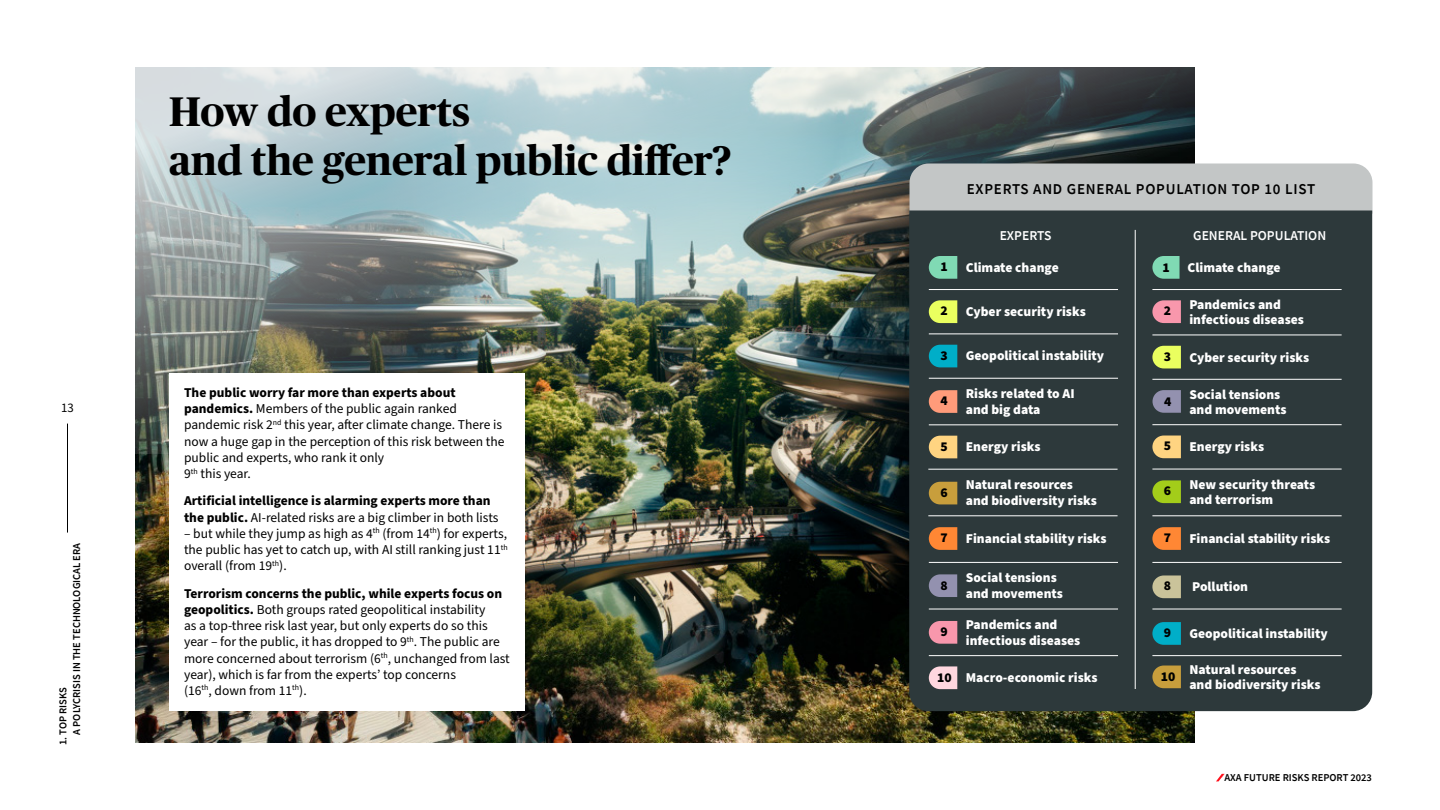
<style>
.page{position:relative;width:1440px;height:810px;background:#fff}
.page>*{position:absolute;margin:0;border:0;box-sizing:border-box;transform-origin:0 0}
.t1{font:700 41.25px/49.5px "BW Publico Head";color:#000}
.t2{font:600 15px "Source Sans Pro";letter-spacing:.05em;color:#000}
.t3{font:13.5px/16.2px "Source Sans Pro";color:#000}
.t4{font:900 13.5px/16.2px "Source Sans Pro";color:#fff}
.t5{font:700 13.5px/16.2px "Source Sans Pro";color:#000}
.t6{font:600 13.5px "Source Sans Pro";color:#fff}
.t7{font:900 13.5px "Source Sans Pro";color:#000}
.t8{font:12.75px "Source Sans Pro";color:#000}
.t9{font:600 10.5px/13.5px "Source Sans Pro";color:#000}
.s1{font-weight:700}
.s2{font-weight:400}
.s3{color:#000}
</style>
<div class="page">
<img style="left:135px;top:454px;width:1059px;height:288px">
<img style="left:135px;top:68px;width:1061px;height:386px">
<div style="left:169px;top:373px;width:356px;height:338px;background:#fff"></div>
<div style="left:910px;top:164px;width:463px;height:50px;background:#c3c6c6"></div>
<div style="left:909px;top:210px;width:463px;height:501px;background:#2d393b"></div>
<svg style="left:929px;top:256px;width:28px;height:23px"></svg>
<svg style="left:929px;top:300px;width:28px;height:23px"></svg>
<svg style="left:929px;top:345px;width:28px;height:22px"></svg>
<svg style="left:929px;top:390px;width:28px;height:23px"></svg>
<svg style="left:929px;top:436px;width:28px;height:22px"></svg>
<svg style="left:929px;top:482px;width:28px;height:22px"></svg>
<svg style="left:929px;top:527px;width:28px;height:23px"></svg>
<svg style="left:929px;top:666px;width:28px;height:23px"></svg>
<svg style="left:929px;top:574px;width:28px;height:23px"></svg>
<svg style="left:929px;top:621px;width:28px;height:23px"></svg>
<hr style="left:929px;top:289px;width:189px;height:1px;background:#fff">
<hr style="left:929px;top:334px;width:189px;height:1px;background:#fff">
<hr style="left:929px;top:378px;width:189px;height:1px;background:#fff">
<hr style="left:929px;top:425px;width:189px;height:1px;background:#fff">
<hr style="left:928px;top:469px;width:190px;height:1px;background:#fff">
<hr style="left:928px;top:516px;width:190px;height:1px;background:#fff">
<hr style="left:929px;top:562px;width:189px;height:1px;background:#fff">
<hr style="left:929px;top:609px;width:189px;height:1px;background:#fff">
<hr style="left:929px;top:655px;width:189px;height:1px;background:#fff">
<svg style="left:1152px;top:256px;width:28px;height:23px"></svg>
<svg style="left:1152px;top:622px;width:29px;height:23px"></svg>
<svg style="left:1152px;top:436px;width:29px;height:22px"></svg>
<svg style="left:1152px;top:480px;width:29px;height:23px"></svg>
<svg style="left:1152px;top:527px;width:29px;height:23px"></svg>
<svg style="left:1152px;top:575px;width:29px;height:23px"></svg>
<svg style="left:1152px;top:666px;width:29px;height:22px"></svg>
<svg style="left:1153px;top:390px;width:28px;height:23px"></svg>
<svg style="left:1152px;top:300px;width:29px;height:23px"></svg>
<svg style="left:1152px;top:346px;width:29px;height:22px"></svg>
<hr style="left:1152px;top:289px;width:190px;height:1px;background:#fff">
<hr style="left:1152px;top:335px;width:190px;height:1px;background:#fff">
<hr style="left:1152px;top:379px;width:190px;height:1px;background:#fff">
<hr style="left:1152px;top:425px;width:190px;height:1px;background:#fff">
<hr style="left:1152px;top:469px;width:190px;height:1px;background:#fff">
<hr style="left:1152px;top:516px;width:190px;height:1px;background:#fff">
<hr style="left:1152px;top:562px;width:190px;height:1px;background:#fff">
<hr style="left:1152px;top:655px;width:190px;height:1px;background:#fff">
<hr style="left:1152px;top:609px;width:190px;height:1px;background:#fff">
<hr style="left:1135px;top:230px;width:1px;height:459px;background:#fff">
<hr style="left:67px;top:424px;width:1px;height:109px;background:#000">
<svg style="left:1216px;top:774px;width:8px;height:7px"></svg>
<p class="t8" style="left:61px;top:399px;width:14px">13</p>
<p class="t9" style="left:56px;top:735px;width:193px;text-indent:-10px;rotate:-90deg">1. TOP RISKS<br>A POLYCRISIS IN THE TECHNOLOGICAL ERA</p>
<h1 class="t1" style="left:169px;top:84px;width:564px">How do experts<br>and the general public differ?</h1>
<p class="t3" style="left:184px;top:385px;width:322px"><span class="s1">The public worry far more than experts about pandemics.</span> Members of the public again ranked pandemic risk 2<sup>nd</sup> this year, after climate change. There is now a huge gap in the perception of this risk between the public and experts, who rank it only<br>9<sup>th</sup> this year.</p>
<p class="t5" style="left:184px;top:493px;width:316px">Artificial intelligence is alarming experts more than the public. <span class="s2">AI-related risks are a big climber in both lists</span></p>
<p class="t3" style="left:184px;top:526px;width:325px;text-align:justify">– but while they jump as high as 4<sup>th</sup> (from 14<sup>th</sup>) for experts, the public has yet to catch up, with AI still ranking just 11<sup>th </sup>overall (from 19<sup>th</sup>).</p>
<p class="t3" style="left:184px;top:586px;width:327px"><span class="s1">Terrorism concerns the public, while experts focus on geopolitics.</span> Both groups rated geopolitical instability<br>as a top-three risk last year, but only experts do so this year – for the public, it has dropped to 9<sup>th</sup>. The public are more concerned about terrorism (6<sup>th</sup>, unchanged from last year), which is far from the experts’ top concerns<br>(16<sup>th</sup>, down from 11<sup>th</sup>).</p>
<p class="t2" style="left:967px;top:179px;width:350px">EXPERTS AND GENERAL POPULATION TOP 10 LIST</p>
<p class="t6" style="left:1000px;top:227px;width:53px">EXPERTS</p>
<p class="t6" style="left:1193px;top:227px;width:135px">GENERAL POPULATION</p>
<p class="t7" style="left:940px;top:257px;width:9px">1</p>
<p class="t4" style="left:966px;top:259px;width:94px">Climate change</p>
<p class="t7" style="left:940px;top:301px;width:9px">2</p>
<p class="t4" style="left:966px;top:304px;width:121px">Cyber security risks</p>
<p class="t7" style="left:940px;top:346px;width:9px">3</p>
<p class="t4" style="left:966px;top:348px;width:140px">Geopolitical instability</p>
<p class="t4" style="left:966px;top:386px;width:110px">Risks related to AI and big data</p>
<p class="t7" style="left:940px;top:391px;width:9px">4</p>
<p class="t7" style="left:940px;top:437px;width:9px">5</p>
<p class="t4" style="left:966px;top:439px;width:76px">Energy risks</p>
<p class="t4" style="left:966px;top:476px;width:133px">Natural resources and biodiversity risks</p>
<p class="t7" style="left:940px;top:483px;width:9px">6</p>
<p class="t7" style="left:940px;top:528px;width:9px">7</p>
<p class="t4" style="left:966px;top:531px;width:142px">Financial stability risks</p>
<p class="t7" style="left:940px;top:576px;width:9px">8</p>
<p class="t7" style="left:940px;top:622px;width:9px">9</p>
<p class="t4" style="left:966px;top:570px;width:99px">Social tensions and movements</p>
<p class="t4" style="left:966px;top:616px;width:116px">Pandemics and infectious diseases</p>
<p class="t4" style="left:937px;top:670px;width:162px"><span class="s3">10</span> Macro-economic risks</p>
<p class="t7" style="left:1162px;top:258px;width:9px">1</p>
<p class="t4" style="left:1188px;top:259px;width:94px">Climate change</p>
<p class="t4" style="left:1189px;top:297px;width:116px;line-height:15px">Pandemics and infectious diseases</p>
<p class="t7" style="left:1164px;top:301px;width:9px">2</p>
<p class="t7" style="left:1164px;top:347px;width:9px">3</p>
<p class="t4" style="left:1189px;top:349px;width:121px">Cyber security risks</p>
<p class="t7" style="left:1164px;top:392px;width:9px">4</p>
<p class="t4" style="left:1189px;top:387px;width:99px;line-height:15px">Social tensions and movements</p>
<p class="t7" style="left:1164px;top:437px;width:9px">5</p>
<p class="t4" style="left:1189px;top:439px;width:76px">Energy risks</p>
<p class="t4" style="left:1189px;top:477px;width:127px;line-height:15px">New security threats and terrorism</p>
<p class="t7" style="left:1164px;top:481px;width:9px">6</p>
<p class="t7" style="left:1164px;top:528px;width:9px">7</p>
<p class="t4" style="left:1189px;top:531px;width:142px">Financial stability risks</p>
<p class="t7" style="left:1164px;top:577px;width:9px">8</p>
<p class="t4" style="left:1192px;top:579px;width:58px">Pollution</p>
<p class="t7" style="left:1164px;top:623px;width:9px">9</p>
<p class="t4" style="left:1189px;top:626px;width:140px">Geopolitical instability</p>
<p class="t7" style="left:1161px;top:667px;width:16px">10</p>
<p class="t4" style="left:1189px;top:662px;width:133px;line-height:15px">Natural resources and biodiversity risks</p>
<p class="t9" style="left:1224px;top:771px;width:149px">AXA FUTURE RISKS REPORT 2023</p>
</div>
